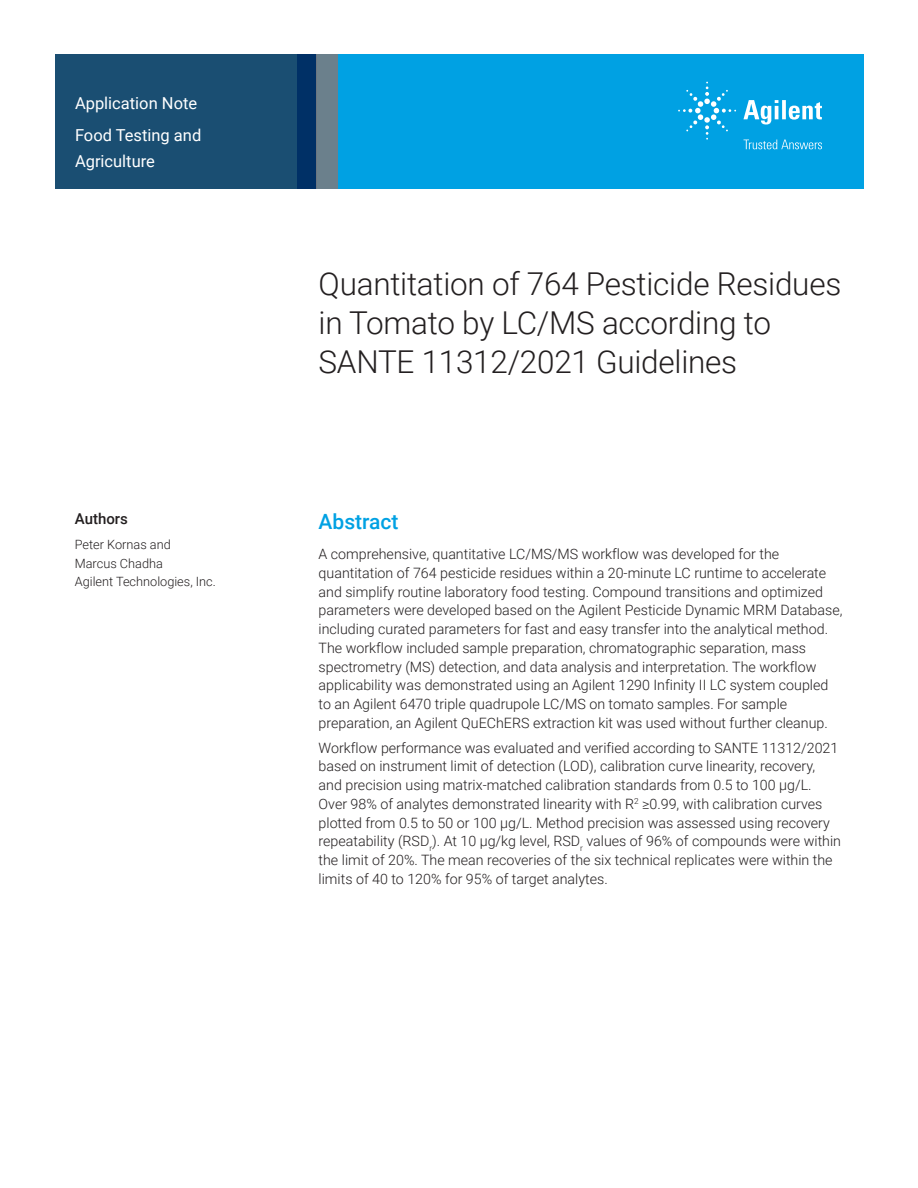
<style>
.page{position:relative;width:918px;height:1188px;background:#fff}
.page>*{position:absolute;margin:0;border:0;box-sizing:border-box;transform-origin:0 0}
.t1{font:300 31.5px/39px "Roboto";letter-spacing:-.01em;color:#231f20}
.Header_1{font:500 21px "Roboto";color:#00a1e3}
.Area_Identifier{font:16.5px/25.5px "Roboto";color:#fff}
.Doctype{font:16.5px "Roboto";color:#fff}
.DATA_author_title{font:500 15px "Roboto";color:#231f20}
.Text{font:300 14.25px/18.8px "Roboto";color:#231f20}
.DATA_author_name___i{font:300 12.75px/18.8px "Roboto";color:#231f20}
</style>
<div class="page">
<div style="left:297px;top:54px;width:567px;height:135px;background:#00a1e3"></div>
<svg style="left:55px;top:54px;width:261px;height:135px;background:#184b71"></svg>
<div style="left:316px;top:54px;width:22px;height:135px;background:#6b808c"></div>
<svg style="left:743px;top:100px;width:79px;height:25px"></svg>
<svg style="left:678px;top:82px;width:58px;height:58px"></svg>
<svg style="left:744px;top:140px;width:78px;height:9px"></svg>
<p class="Doctype" style="left:75px;top:91px;width:124px">Application Note</p>
<p class="Area_Identifier" style="left:75px;top:122px;width:128px">Food Testing and<br>Agriculture</p>
<p class="DATA_author_title" style="left:75px;top:508px;width:55px">Authors</p>
<p class="DATA_author_name___i" style="left:75px;top:534px;width:143px">Peter Kornas and<br>Marcus Chadha<br>Agilent Technologies, Inc.</p>
<p class="t1" style="left:319px;top:263px;width:524px">Quantitation of 764 Pesticide Residues in Tomato by LC/MS according to<br>SANTE 11312/2021 Guidelines</p>
<p class="Header_1" style="left:319px;top:506px;width:82px">Abstract</p>
<p class="Text" style="left:319px;top:544px;width:525px">A comprehensive, quantitative LC/MS/MS workflow was developed for the quantitation of 764 pesticide residues within a 20-minute LC runtime to accelerate and simplify routine laboratory food testing. Compound transitions and optimized parameters were developed based on the Agilent Pesticide Dynamic MRM Database, including curated parameters for fast and easy transfer into the analytical method.<br>The workflow included sample preparation, chromatographic separation, mass spectrometry (MS) detection, and data analysis and interpretation. The workflow applicability was demonstrated using an Agilent 1290 Infinity II LC system coupled to an Agilent 6470 triple quadrupole LC/MS on tomato samples. For sample preparation, an Agilent QuEChERS extraction kit was used without further cleanup.</p>
<p class="Text" style="left:319px;top:738px;width:524px">Workflow performance was evaluated and verified according to SANTE 11312/2021 based on instrument limit of detection (LOD), calibration curve linearity, recovery, and precision using matrix-matched calibration standards from 0.5 to 100 μg/L.<br>Over 98% of analytes demonstrated linearity with R<sup>2</sup> ≥0.99, with calibration curves plotted from 0.5 to 50 or 100 μg/L. Method precision was assessed using recovery repeatability (RSD<sub>r</sub>). At 10 µg/kg level, RSD<sub>r</sub> values of 96% of compounds were within the limit of 20%. The mean recoveries of the six technical replicates were within the limits of 40 to 120% for 95% of target analytes.</p>
</div>
